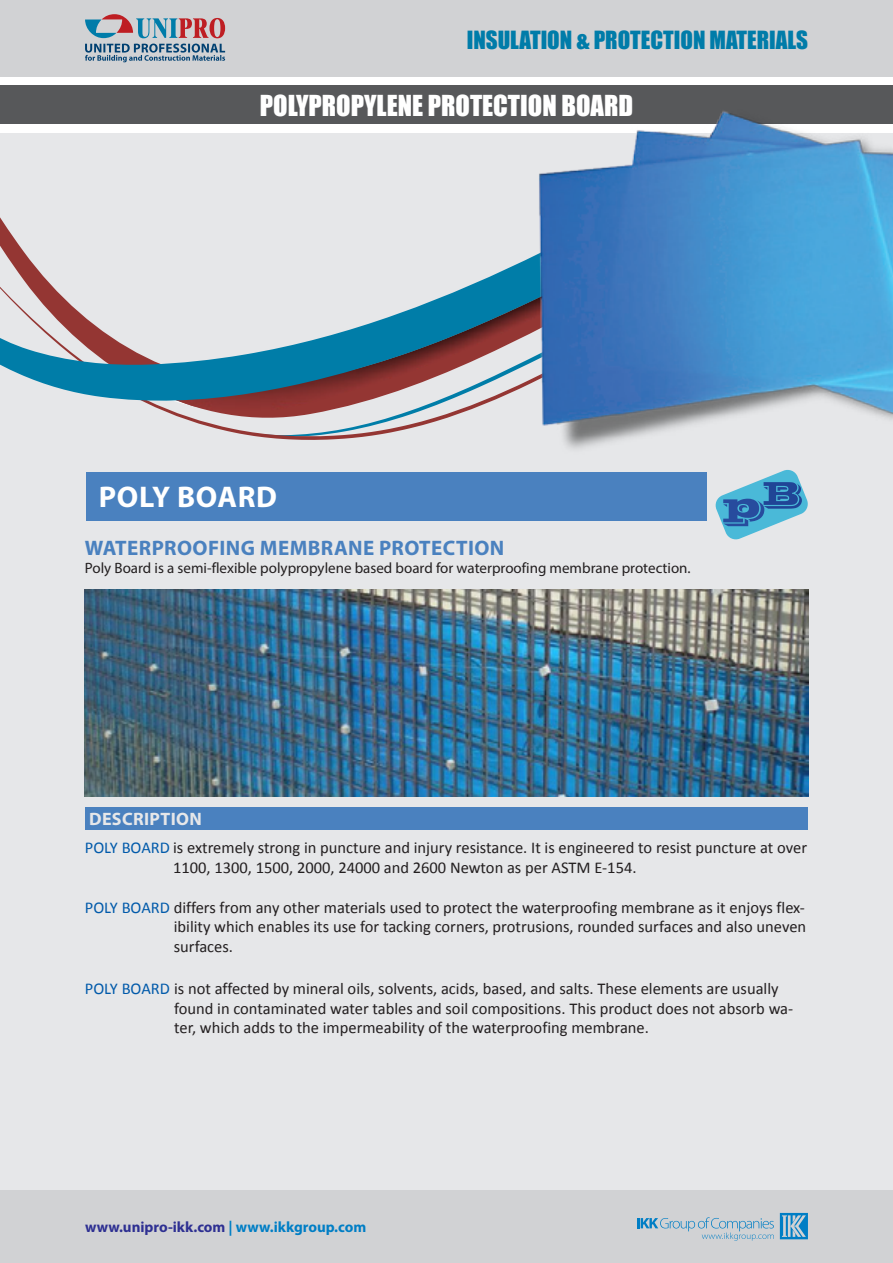
<style>
.page{position:relative;width:893px;height:1263px;background:#fff}
.page>*{position:absolute;margin:0;border:0;box-sizing:border-box;transform-origin:0 0}
.title_for_index_sect{font:700 30px "Myriad Pro";letter-spacing:.02em;color:#fff}
.t1{font:26.55px "Impact";color:#fff}
.t2{font:23.1px "Impact";color:#007ca9}
.t3{font:700 21px "Myriad Pro";letter-spacing:.02em;color:#4a81bf}
.text{font:700 18px "Myriad Pro";letter-spacing:.02em;color:#e6e7e9}
.newwwwww{font:16.5px/19.8px "Calibri";color:#231f20}
.newwwwww-2{font:15px "Myriad Pro";color:#231f20}
.t4{font:700 15px "Myriad Pro";color:#2e3092}
.s1{color:#015aaa}
.s2{color:#007ec5}
</style>
<div class="page">
<div style="left:0;top:134px;width:893px;height:1129px;background:#e6e7e9"></div>
<div style="left:0;top:1191px;width:893px;height:72px;background:#d1d2d4"></div>
<svg style="left:637px;top:1217px;width:137px;height:24px"></svg>
<svg style="left:780px;top:1213px;width:28px;height:26px"></svg>
<div style="left:0;top:85px;width:893px;height:38px;background:#57585a"></div>
<div style="left:0;top:0;width:893px;height:77px;background:#d1d2d4"></div>
<svg style="left:85px;top:14px;width:140px;height:24px"></svg>
<svg style="left:85px;top:44px;width:140px;height:18px"></svg>
<svg style="left:162px;top:410px;width:301px;height:30px"></svg>
<svg style="left:0;top:217px;width:521px;height:193px"></svg>
<svg style="left:716px;top:479px;width:92px;height:60px"></svg>
<div style="left:85px;top:807px;width:723px;height:22px;background:#4a81bf"></div>
<div style="left:86px;top:472px;width:620px;height:48px;background:#4a81bf"></div>
<img style="left:85px;top:590px;width:723px;height:206px">
<img style="left:521px;top:111px;width:372px;height:368px">
<h3 class="t2" style="left:467px;top:22px;width:343px">INSULATION &amp; PROTECTION MATERIALS</h3>
<h2 class="t1" style="left:260px;top:85px;width:375px">POLYPROPYLENE PROTECTION BOARD</h2>
<p class="title_for_index_sect" style="left:99px;top:478px;width:180px">POLY BOARD</p>
<p class="t3" style="left:85px;top:534px;width:421px">WATERPROOFING MEMBRANE PROTECTION</p>
<p class="newwwwww-2" style="left:85px;top:559px;width:607px">Poly Board is a semi-flexible polypropylene based board for waterproofing membrane protection.</p>
<p class="text" style="left:89px;top:807px;width:114px">DESCRIPTION</p>
<p class="newwwwww" style="left:173px;top:837px;width:635px;text-indent:-88px"><span class="s1">POLY BOARD</span> is extremely strong in puncture and injury resistance. It is engineered to resist puncture at over<br>1100, 1300, 1500, 2000, 24000 and 2600 Newton as per ASTM E-154.</p>
<p class="newwwwww" style="left:174px;top:896px;width:634px;text-align:justify;text-indent:-89px"><span class="s1">POLY BOARD</span> differs from any other materials used to protect the waterproofing membrane as it enjoys flex&shy;ibility which enables its use for tacking corners, protrusions, rounded surfaces and also uneven surfaces.</p>
<p class="newwwwww" style="left:174px;top:977px;width:621px;text-indent:-89px"><span class="s1">POLY BOARD</span> is not affected by mineral oils, solvents, acids, based, and salts. These elements are usually found in contaminated water tables and soil compositions. This product does not absorb wa&shy;ter, which adds to the impermeability of the waterproofing membrane.</p>
<p class="t4" style="left:85px;top:1217px;width:283px">www.unipro-ikk.com <span class="s2">| www.ikkgroup.com</span></p>
</div>
